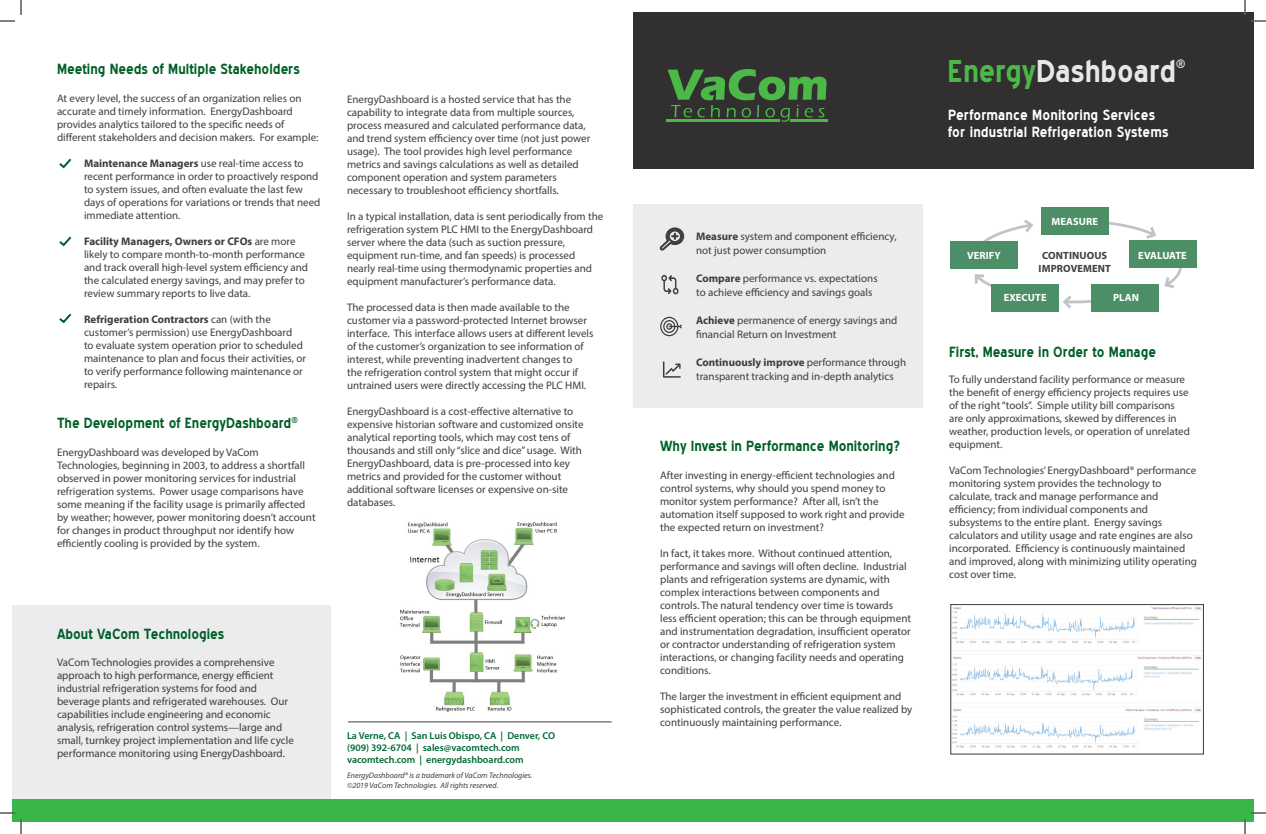
<style>
.page{position:relative;width:1266px;height:834px;background:#fff}
.page>*{position:absolute;margin:0;border:0;box-sizing:border-box;transform-origin:0 0}
.t1{font:700 30px "Blue Highway";color:#e6e7e9}
.t2{font:700 14px "Blue Highway";color:#006028}
.t3{font:700 14px/17px "Blue Highway";letter-spacing:.01em;color:#fff}
.t4{font:700 11.7px "Blue Highway";color:#e6e7e9}
.t5{font:11px/13px "Myriad Pro";color:#3e3e3f}
.t6{font:700 10.5px "Myriad Pro";letter-spacing:.01em;color:#fff}
.t7{font:700 10.5px/13.7px "Myriad Pro";letter-spacing:.01em;color:#3e3e3f;text-align:center}
.t8{font:700 10.5px "Myriad Pro";letter-spacing:-.02em;color:#fff}
.t9{font:600 10px/12px "Myriad Pro";color:#006933}
.t10{font:italic 8px/10px "Myriad Pro";color:#3e3e3f}
.s1{font-weight:700}
.s2{font-size:12px}
.s3{color:#4cb848}
</style>
<div class="page">
<div style="left:12px;top:606px;width:319px;height:198px;background:#ececee"></div>
<div style="left:633px;top:204px;width:290px;height:204px;background:#ececee"></div>
<div style="left:633px;top:12px;width:621px;height:157px;background:#312f30"></div>
<svg style="left:668px;top:69px;width:159px;height:53px"></svg>
<hr style="left:666px;top:119px;width:114px;height:3px;background:#4cb848">
<hr style="left:791px;top:119px;width:37px;height:3px;background:#4cb848">
<div style="left:12px;top:799px;width:1242px;height:23px;background:#3ab54a"></div>
<svg style="left:660px;top:317px;width:22px;height:19px"></svg>
<svg style="left:661px;top:275px;width:18px;height:19px"></svg>
<svg style="left:663px;top:361px;width:18px;height:17px"></svg>
<svg style="left:660px;top:228px;width:24px;height:22px"></svg>
<svg style="left:974px;top:274px;width:76px;height:13px"></svg>
<svg style="left:983px;top:219px;width:50px;height:22px"></svg>
<svg style="left:1109px;top:222px;width:49px;height:19px"></svg>
<svg style="left:1164px;top:268px;width:18px;height:20px"></svg>
<svg style="left:1063px;top:288px;width:29px;height:23px"></svg>
<div style="left:1042px;top:208px;width:67px;height:27px;background:#4c8f66"></div>
<div style="left:951px;top:241px;width:67px;height:28px;background:#4c8f66"></div>
<div style="left:1129px;top:241px;width:67px;height:27px;background:#4c8f66"></div>
<div style="left:991px;top:285px;width:68px;height:27px;background:#4c8f66"></div>
<div style="left:1092px;top:284px;width:67px;height:27px;background:#4c8f66"></div>
<hr style="left:348px;top:721px;width:264px;height:1px;background:#3e3e3f">
<svg style="left:59px;top:158px;width:13px;height:11px"></svg>
<svg style="left:59px;top:236px;width:13px;height:11px"></svg>
<svg style="left:59px;top:313px;width:13px;height:11px"></svg>
<img style="left:953px;top:606px;width:249px;height:142px">
<div style="left:951px;top:604px;width:253px;height:150px;border:1px solid #3e3e3f"></div>
<img style="left:399px;top:522px;width:166px;height:190px">
<svg style="left:0;top:0;width:22px;height:22px"></svg>
<svg style="left:0;top:812px;width:22px;height:22px"></svg>
<svg style="left:1244px;top:0;width:22px;height:22px"></svg>
<svg style="left:1244px;top:812px;width:22px;height:22px"></svg>
<p class="t2" style="left:57px;top:61px;width:244px">Meeting Needs of Multiple Stakeholders</p>
<p class="t5" style="left:57px;top:92px;width:263px">At every level, the success of an organization relies on accurate and timely information. EnergyDashboard provides analytics tailored to the specific needs of different stakeholders and decision makers. For example:</p>
<p class="t5" style="left:84px;top:157px;width:238px"><span class="s1">Maintenance Managers</span> use real-time access to recent performance in order to proactively respond to system issues, and often evaluate the last few days of operations for variations or trends that need immediate attention.</p>
<p class="t5" style="left:84px;top:235px;width:226px"><span class="s1">Facility Managers, Owners or CFOs</span> are more likely to compare month-to-month performance and track overall high-level system efficiency and the calculated energy savings, and may prefer to review summary reports to live data.</p>
<p class="t5" style="left:84px;top:313px;width:224px"><span class="s1">Refrigeration Contractors</span> can (with the customer’s permission) use EnergyDashboard<br>to evaluate system operation prior to scheduled maintenance to plan and focus their activities, or to verify performance following maintenance or repairs.</p>
<p class="t2" style="left:57px;top:415px;width:242px">The Development of EnergyDashboard<sup>®</sup></p>
<p class="t5" style="left:57px;top:446px;width:260px">EnergyDashboard was developed by VaCom Technologies, beginning in 2003, to address a shortfall observed in power monitoring services for industrial refrigeration systems. Power usage comparisons have some meaning if the facility usage is primarily affected by weather; however, power monitoring doesn’t account for changes in product throughput nor identify how efficiently cooling is provided by the system.</p>
<p class="t5" style="left:347px;top:93px;width:245px">EnergyDashboard is a hosted service that has the capability to integrate data from multiple sources, process measured and calculated performance data, and trend system efficiency over time (not just power usage). The tool provides high level performance metrics and savings calculations as well as detailed component operation and system parameters necessary to troubleshoot efficiency shortfalls.</p>
<p class="t5" style="left:347px;top:210px;width:258px">In a typical installation, data is sent periodically from the refrigeration system PLC HMI to the EnergyDashboard server where the data (such as suction pressure, equipment run-time, and fan speeds) is processed nearly real-time using thermodynamic properties and equipment manufacturer’s performance data.</p>
<p class="t5" style="left:347px;top:301px;width:248px">The processed data is then made available to the customer via a password-protected Internet browser interface. This interface allows users at different levels of the customer’s organization to see information of interest, while preventing inadvertent changes to<br>the refrigeration control system that might occur if untrained users were directly accessing the PLC HMI.</p>
<p class="t5" style="left:347px;top:405px;width:238px">EnergyDashboard is a cost-effective alternative to expensive historian software and customized onsite analytical reporting tools, which may cost tens of thousands and still only “slice and dice” usage. With EnergyDashboard, data is pre-processed into key metrics and provided for the customer without additional software licenses or expensive on-site databases.</p>
<p class="t2" style="left:57px;top:626px;width:169px">About VaCom Technologies</p>
<p class="t5" style="left:57px;top:656px;width:238px">VaCom Technologies provides a comprehensive approach to high performance, energy efficient industrial refrigeration systems for food and beverage plants and refrigerated warehouses. Our capabilities include engineering and economic analysis, refrigeration control systems—large and small, turnkey project implementation and life cycle performance monitoring using EnergyDashboard.</p>
<p class="t9" style="left:347px;top:730px;width:210px">La Verne, CA | San Luis Obispo, CA | Denver, CO (909) 392-6704 | sales@vacomtech.com vacomtech.com | energydashboard.com</p>
<p class="t10" style="left:347px;top:771px;width:187px">EnergyDashboard® is a trademark of VaCom Technologies. ©2019 VaCom Technologies. All rights reserved.</p>
<p class="t5" style="left:696px;top:229px;width:202px;line-height:14px"><span class="s1">Measure</span> system and component efficiency, not just power consumption</p>
<p class="t5" style="left:696px;top:271px;width:183px;line-height:14px"><span class="s1">Compare</span> performance vs. expectations to achieve efficiency and savings goals</p>
<p class="t5" style="left:696px;top:313px;width:203px;line-height:14px"><span class="s1">Achieve</span> permanence of energy savings and financial Return on Investment</p>
<p class="t5" style="left:696px;top:355px;width:212px;line-height:14px"><span class="s1">Continuously improve</span> performance through transparent tracking and in-depth analytics</p>
<p class="t2" style="left:660px;top:438px;width:241px">Why Invest in Performance Monitoring?</p>
<p class="t5" style="left:660px;top:469px;width:246px">After investing in energy-efficient technologies and control systems, why should you spend money to monitor system performance? After all, isn’t the automation itself supposed to work right and provide the expected return on investment?</p>
<p class="t5" style="left:660px;top:547px;width:252px">In fact, it takes more. Without continued attention, performance and savings will often decline. Industrial plants and refrigeration systems are dynamic, with complex interactions between components and controls. The natural tendency over time is towards less efficient operation; this can be through equipment and instrumentation degradation, insufficient operator or contractor understanding of refrigeration system interactions, or changing facility needs and operating conditions.</p>
<p class="t5" style="left:660px;top:690px;width:254px">The larger the investment in efficient equipment and sophisticated controls, the greater the value realized by continuously maintaining performance<span class="s2">.</span></p>
<h1 class="t1" style="left:948px;top:54px;width:230px"><span class="s3">Energy</span>Dashboard</h1>
<p class="t4" style="left:1176px;top:56px;width:11px">®</p>
<p class="t3" style="left:948px;top:107px;width:222px">Performance Monitoring Services for industrial Refrigeration Systems</p>
<p class="t6" style="left:1051px;top:214px;width:48px">MEASURE</p>
<p class="t7" style="left:1039px;top:248px;width:74px">CONTINUOUS<br>IMPROVEMENT</p>
<p class="t6" style="left:967px;top:248px;width:35px">VERIFY</p>
<p class="t8" style="left:1138px;top:248px;width:50px">EVALUATE</p>
<p class="t6" style="left:1004px;top:291px;width:44px">EXECUTE</p>
<p class="t6" style="left:1113px;top:291px;width:27px">PLAN</p>
<p class="t2" style="left:949px;top:344px;width:208px">First, Measure in Order to Manage</p>
<p class="t5" style="left:949px;top:373px;width:242px">To fully understand facility performance or measure the benefit of energy efficiency projects requires use of the right “tools”. Simple utility bill comparisons are only approximations, skewed by differences in weather, production levels, or operation of unrelated equipment.</p>
<p class="t5" style="left:949px;top:464px;width:249px">VaCom Technologies’ EnergyDashboard® performance monitoring system provides the technology to calculate, track and manage performance and efficiency; from individual components and subsystems to the entire plant. Energy savings calculators and utility usage and rate engines are also incorporated. Efficiency is continuously maintained and improved, along with minimizing utility operating cost over time.</p>
</div>
